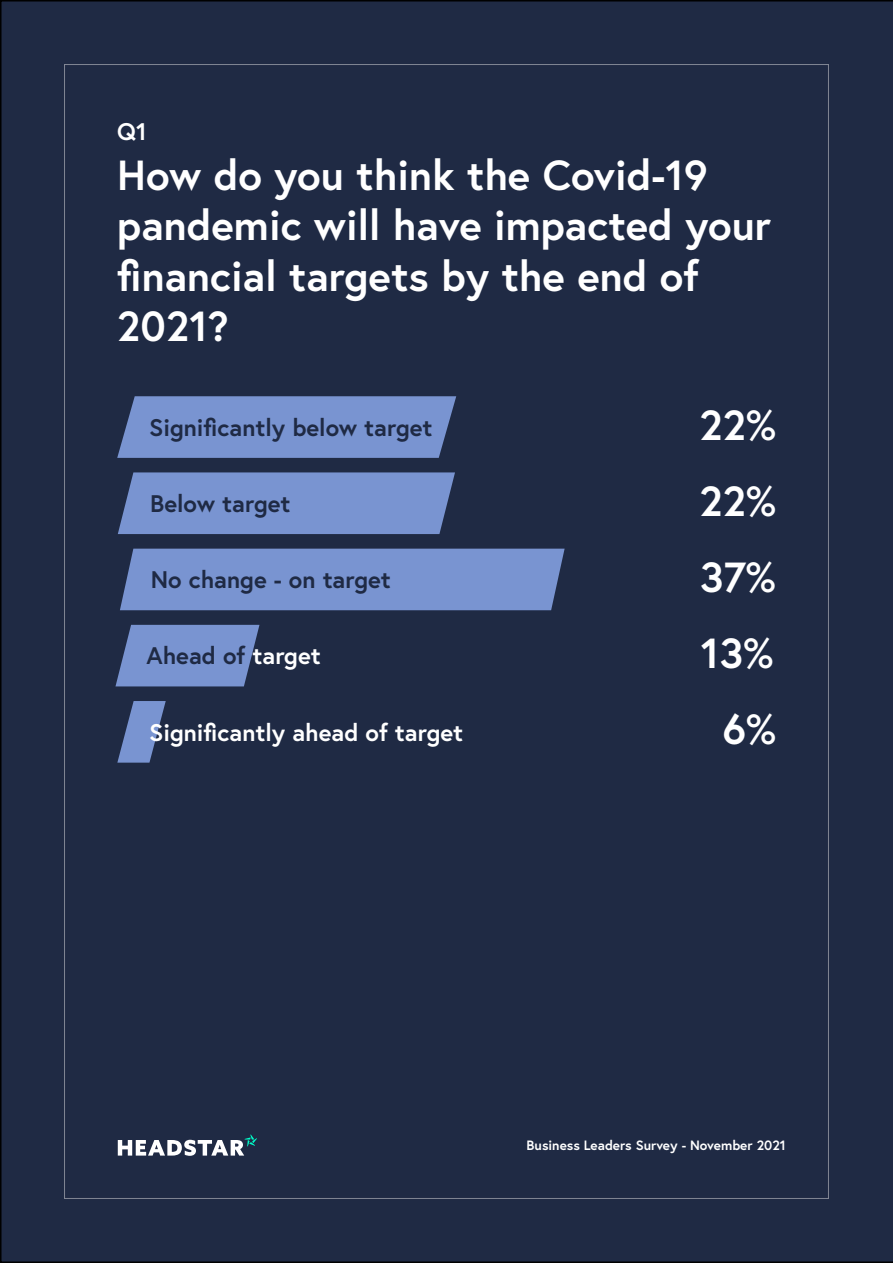
<style>
.page{position:relative;width:893px;height:1263px;background:#1f2a44}
.page>*{position:absolute;margin:0;border:0;box-sizing:border-box;transform-origin:0 0}
.t1{font:700 42px/50.4px "Europa";color:#fff}
.t2{font:700 24px "Europa";color:#1f2a44}
.t3{font:700 24px "Europa";color:#fff}
.t4{font:700 13.5px "Europa";color:#fff}
.s1{color:#fff}
</style>
<div class="page">
<svg style="left:118px;top:1134px;width:139px;height:22px"></svg>
<svg style="left:117px;top:396px;width:339px;height:62px;background:#738dc8"></svg>
<div style="left:117px;top:472px;width:339px;height:62px;background:#7994d1"></div>
<div style="left:117px;top:549px;width:451px;height:61px;background:#7994d1"></div>
<svg style="left:115px;top:625px;width:145px;height:61px;background:#6e87c0"></svg>
<svg style="left:117px;top:701px;width:49px;height:62px;background:#596e9f"></svg>
<p class="t3" style="left:117px;top:115px;width:31px">Q1</p>
<p class="t1" style="left:117px;top:149px;width:655px">How do you think the Covid-19 pandemic will have impacted your financial targets by the end of<br>2021?</p>
<p class="t2" style="left:149px;top:411px;width:285px">Significantly below target</p>
<p class="t1" style="left:699px;top:398px;width:78px">22%</p>
<p class="t2" style="left:150px;top:487px;width:142px">Below target</p>
<p class="t1" style="left:699px;top:475px;width:78px">22%</p>
<p class="t2" style="left:151px;top:563px;width:242px">No change - on target</p>
<p class="t1" style="left:700px;top:551px;width:77px">37%</p>
<p class="t2" style="left:147px;top:639px;width:176px">Ahead of <span class="s1">target</span></p>
<p class="t1" style="left:701px;top:627px;width:74px">13%</p>
<p class="t3" style="left:149px;top:716px;width:316px">Significantly ahead of target</p>
<p class="t1" style="left:722px;top:703px;width:55px">6%</p>
<p class="t4" style="left:527px;top:1136px;width:261px">Business Leaders Survey - November 2021</p>
</div>
